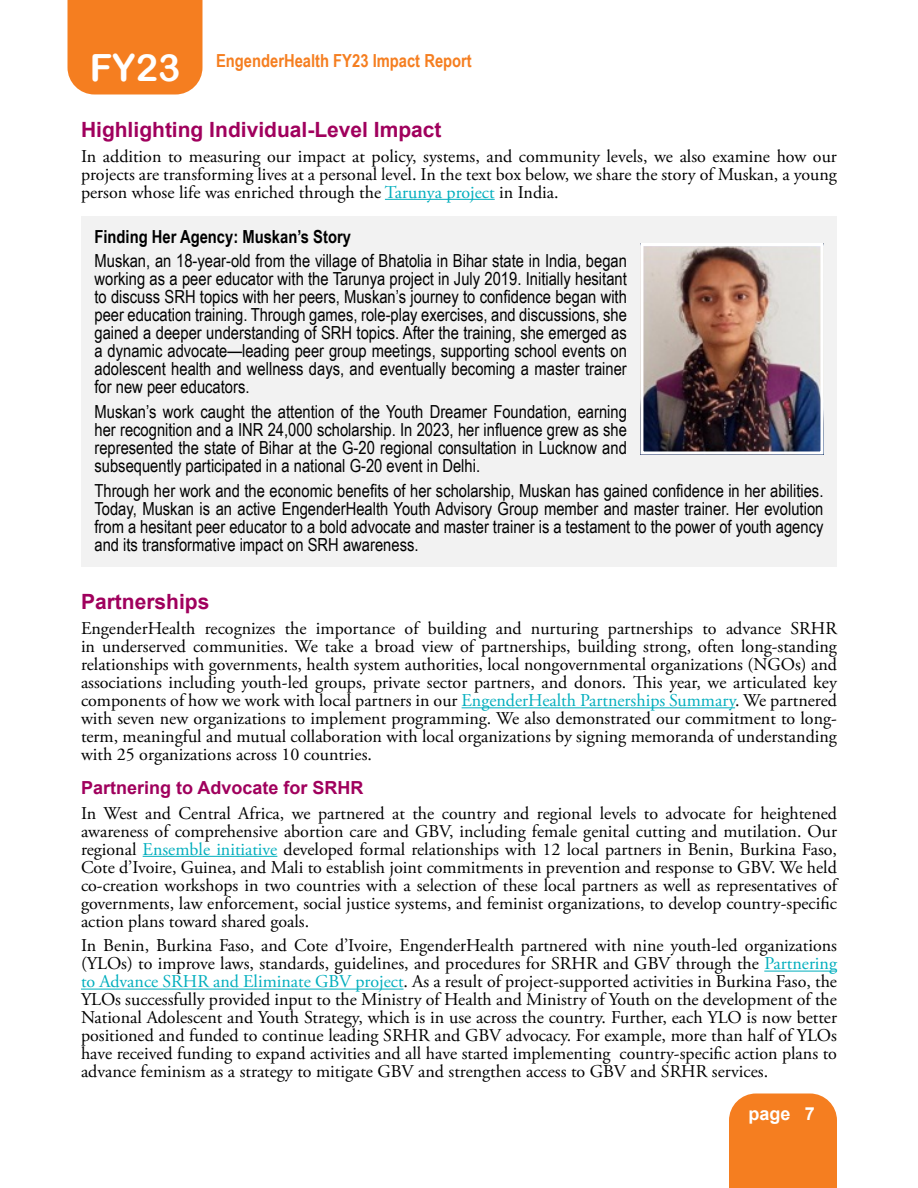
<style>
.page{position:relative;width:918px;height:1188px;background:#fff}
.page>*{position:absolute;margin:0;border:0;box-sizing:border-box;transform-origin:0 0}
.t1{font:37.5px "Arial Rounded MT Bold";color:#fff}
.t2{font:700 21px "Arial";color:#a0005d}
.t3{font:18px/18px "Adobe Garamond Pro";color:#000;text-align:justify}
.t4{font:18px/18px "Arial Narrow";color:#000;text-align:justify}
.t5{font:700 18px "Arial Narrow";color:#f57e20}
.t6{font:700 18px "Arial Narrow";color:#000}
.t7{font:700 18px "Arial";color:#a0005d}
.t8{font:700 18px "Arial";color:#fff}
.s1{color:#00aebd}
</style>
<div class="page">
<div style="left:729px;top:1094px;width:108px;height:94px;background:#f57e20"></div>
<div style="left:68px;top:0;width:134px;height:94px;background:#f57e20"></div>
<hr style="left:385px;top:199px;width:110px;height:1px;background:#00aebd">
<div style="left:81px;top:216px;width:756px;height:351px;background:#f2f2f2"></div>
<img style="left:644px;top:247px;width:176px;height:203px">
<div style="left:640px;top:243px;width:184px;height:211px;border:3px solid #fff"></div>
<hr style="left:462px;top:707px;width:273px;height:1px;background:#00aebd">
<hr style="left:143px;top:856px;width:134px;height:1px;background:#00aebd">
<hr style="left:764px;top:971px;width:73px;height:1px;background:#00aebd">
<hr style="left:81px;top:989px;width:323px;height:1px;background:#00aebd">
<h1 class="t1" style="left:90px;top:46px;width:92px">FY23</h1>
<p class="t5" style="left:216px;top:47px;width:257px">EngenderHealth FY23 Impact Report</p>
<p class="t2" style="left:81px;top:116px;width:362px">Highlighting Individual-Level Impact</p>
<p class="t3" style="left:81px;top:147px;width:757px">In addition to measuring our impact at policy, systems, and community levels, we also examine how our projects are transforming lives at a personal level. In the text box below, we share the story of Muskan, a young person whose life was enriched through the <span class="s1">Tarunya project</span> in India.</p>
<p class="t6" style="left:94px;top:223px;width:258px">Finding Her Agency: Muskan’s Story</p>
<p class="t4" style="left:94px;top:251px;width:534px">Muskan, an 18-year-old from the village of Bhatolia in Bihar state in India, began working as a peer educator with the Tarunya project in July 2019. Initially hesitant to discuss SRH topics with her peers, Muskan’s journey to confidence began with peer education training. Through games, role-play exercises, and discussions, she gained a deeper understanding of SRH topics. After the training, she emerged as a dynamic advocate—leading peer group meetings, supporting school events on adolescent health and wellness days, and eventually becoming a master trainer for new peer educators.</p>
<p class="t4" style="left:94px;top:402px;width:534px">Muskan’s work caught the attention of the Youth Dreamer Foundation, earning her recognition and a INR 24,000 scholarship. In 2023, her influence grew as she represented the state of Bihar at the G-20 regional consultation in Lucknow and subsequently participated in a national G-20 event in Delhi.</p>
<p class="t4" style="left:94px;top:481px;width:730px">Through her work and the economic benefits of her scholarship, Muskan has gained confidence in her abilities.<br>Today, Muskan is an active EngenderHealth Youth Advisory Group member and master trainer. Her evolution from a hesitant peer educator to a bold advocate and master trainer is a testament to the power of youth agency and its transformative impact on SRH awareness.</p>
<p class="t2" style="left:81px;top:588px;width:130px">Partnerships</p>
<p class="t3" style="left:81px;top:620px;width:758px">EngenderHealth recognizes the importance of building and nurturing partnerships to advance SRHR in underserved communities. We take a broad view of partnerships, building strong, often long-standing relationships with governments, health system authorities, local nongovernmental organizations (NGOs) and associations including youth-led groups, private sector partners, and donors. This year, we articulated key components of how we work with local partners in our <span class="s1">EngenderHealth Partnerships Summary</span>. We partnered with seven new organizations to implement programming. We also demonstrated our commitment to long&shy;term, meaningful and mutual collaboration with local organizations by signing memoranda of understanding with 25 organizations across 10 countries.</p>
<p class="t7" style="left:81px;top:776px;width:284px">Partnering to Advocate for SRHR</p>
<p class="t3" style="left:81px;top:804px;width:758px">In West and Central Africa, we partnered at the country and regional levels to advocate for heightened awareness of comprehensive abortion care and GBV, including female genital cutting and mutilation. Our regional <span class="s1">Ensemble initiative</span> developed formal relationships with 12 local partners in Benin, Burkina Faso, Cote d’Ivoire, Guinea, and Mali to establish joint commitments in prevention and response to GBV. We held co-creation workshops in two countries with a selection of these local partners as well as representatives of governments, law enforcement, social justice systems, and feminist organizations, to develop country-specific action plans toward shared goals.</p>
<p class="t3" style="left:81px;top:937px;width:758px">In Benin, Burkina Faso, and Cote d’Ivoire, EngenderHealth partnered with nine youth-led organizations (YLOs) to improve laws, standards, guidelines, and procedures for SRHR and GBV through the <span class="s1">Partnering to Advance SRHR and Eliminate GBV project</span>. As a result of project-supported activities in Burkina Faso, the YLOs successfully provided input to the Ministry of Health and Ministry of Youth on the development of the National Adolescent and Youth Strategy, which is in use across the country. Further, each YLO is now better positioned and funded to continue leading SRHR and GBV advocacy. For example, more than half of YLOs have received funding to expand activities and all have started implementing country-specific action plans to advance feminism as a strategy to mitigate GBV and strengthen access to GBV and SRHR services.</p>
<p class="t8" style="left:748px;top:1102px;width:68px">page 7</p>
</div>
